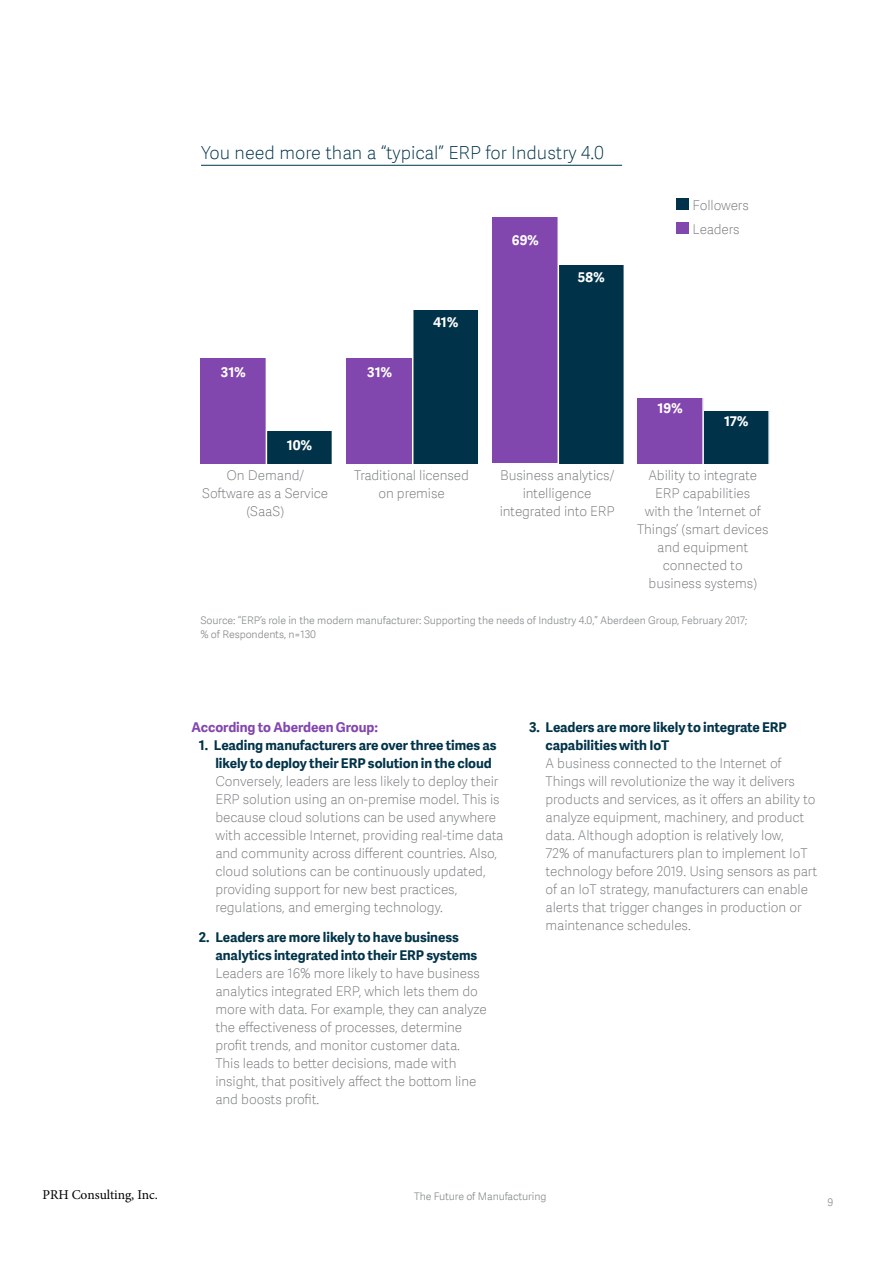
<style>
.page{position:relative;width:893px;height:1263px;background:#fff}
.page>*{position:absolute;margin:0;border:0;box-sizing:border-box;transform-origin:0 0}
.t1{font:18px "Adelle Sans SAGE Th";color:#003349}
.t2{font:13.5px/18px "Adelle Sans SAGE Th";letter-spacing:-.005em;color:#75787b}
.t3{font:700 13.5px/18px "Adelle Sans SAGE";letter-spacing:-.005em;color:#003349}
.t4{font:700 13.5px "Adelle Sans SAGE";letter-spacing:-.005em;color:#8246af}
.t5{font:700 13.5px "Adelle Sans SAGE";letter-spacing:.01em;color:#fff}
.t6{font:13.5px "Minion Pro";letter-spacing:-.005em;color:#000}
.t7{font:10.5px/13.5px "Adelle Sans SAGE Lt";letter-spacing:-.005em;color:#888b8d}
</style>
<div class="page">
<div style="left:200px;top:358px;width:66px;height:106px;background:#8246af"></div>
<div style="left:346px;top:358px;width:66px;height:106px;background:#8246af"></div>
<div style="left:492px;top:218px;width:66px;height:246px;background:#8246af"></div>
<div style="left:637px;top:398px;width:66px;height:66px;background:#8246af"></div>
<div style="left:266px;top:431px;width:66px;height:33px;background:#003349"></div>
<div style="left:412px;top:310px;width:66px;height:154px;background:#003349"></div>
<div style="left:558px;top:265px;width:66px;height:199px;background:#003349"></div>
<div style="left:703px;top:411px;width:66px;height:53px;background:#003349"></div>
<hr style="left:266px;top:182px;width:1px;height:284px;background:#fff">
<hr style="left:412px;top:182px;width:1px;height:284px;background:#fff">
<hr style="left:557px;top:182px;width:2px;height:284px;background:#fff">
<hr style="left:702px;top:182px;width:2px;height:284px;background:#fff">
<hr style="left:623px;top:182px;width:2px;height:284px;background:#fff">
<hr style="left:768px;top:182px;width:2px;height:284px;background:#fff">
<hr style="left:201px;top:165px;width:421px;height:1px;background:#003349">
<div style="left:676px;top:198px;width:12px;height:12px;background:#003349"></div>
<div style="left:676px;top:222px;width:12px;height:12px;background:#8246af"></div>
<p class="t6" style="left:43px;top:1186px;width:117px">PRH Consulting, Inc.</p>
<h1 class="t1" style="left:201px;top:140px;width:404px">You need more than a “typical” ERP for Industry 4.0</h1>
<p class="t5" style="left:221px;top:363px;width:26px">31%</p>
<p class="t5" style="left:367px;top:363px;width:26px">31%</p>
<p class="t5" style="left:287px;top:435px;width:27px">10%</p>
<p class="t5" style="left:433px;top:312px;width:27px">41%</p>
<p class="t5" style="left:511px;top:230px;width:29px">69%</p>
<p class="t5" style="left:578px;top:267px;width:28px">58%</p>
<p class="t2" style="left:692px;top:193px;width:58px;line-height:24px">Followers<br>Leaders</p>
<p class="t5" style="left:657px;top:398px;width:27px">19%</p>
<p class="t5" style="left:724px;top:412px;width:26px">17%</p>
<p class="t2" style="left:202px;top:466px;width:127px;text-align:center">On Demand/<br>Software as a Service (SaaS)</p>
<p class="t2" style="left:354px;top:466px;width:116px;text-align:center">Traditional licensed on premise</p>
<p class="t2" style="left:499px;top:466px;width:116px;text-align:center">Business analytics/ intelligence integrated into ERP</p>
<p class="t2" style="left:637px;top:466px;width:133px;text-align:center">Ability to integrate<br>ERP capabilities<br>with the ‘Internet of<br>Things’ (smart devices and equipment connected to business systems)</p>
<p class="t7" style="left:200px;top:613px;width:548px">Source: “ERP’s role in the modern manufacturer: Supporting the needs of Industry 4.0,” Aberdeen Group, February 2017; % of Respondents, n=130</p>
<p class="t4" style="left:191px;top:717px;width:188px">According to Aberdeen Group:</p>
<p class="t3" style="left:215px;top:736px;width:283px;text-indent:-16px">1. Leading manufacturers are over three times as likely to deploy their ERP solution in the cloud</p>
<p class="t2" style="left:215px;top:772px;width:290px">Conversely, leaders are less likely to deploy their ERP solution using an on-premise model. This is because cloud solutions can be used anywhere with accessible Internet, providing real-time data and community across different countries. Also, cloud solutions can be continuously updated, providing support for new best practices, regulations, and emerging technology.</p>
<p class="t3" style="left:215px;top:928px;width:263px;text-indent:-16px">2. Leaders are more likely to have business analytics integrated into their ERP systems</p>
<p class="t2" style="left:215px;top:964px;width:273px">Leaders are 16% more likely to have business analytics integrated ERP, which lets them do more with data. For example, they can analyze the effectiveness of processes, determine profit trends, and monitor customer data.<br>This leads to better decisions, made with insight, that positively affect the bottom line and boosts profit.</p>
<p class="t3" style="left:545px;top:718px;width:243px;text-indent:-16px">3. Leaders are more likely to integrate ERP capabilities with IoT</p>
<p class="t2" style="left:545px;top:754px;width:273px">A business connected to the Internet of Things will revolutionize the way it delivers products and services, as it offers an ability to analyze equipment, machinery, and product data. Although adoption is relatively low,<br>72% of manufacturers plan to implement IoT technology before 2019. Using sensors as part of an IoT strategy, manufacturers can enable alerts that trigger changes in production or maintenance schedules.</p>
<p class="t7" style="left:414px;top:1189px;width:134px">The Future of Manufacturing</p>
<p class="t7" style="left:827px;top:1195px;width:7px">9</p>
</div>
